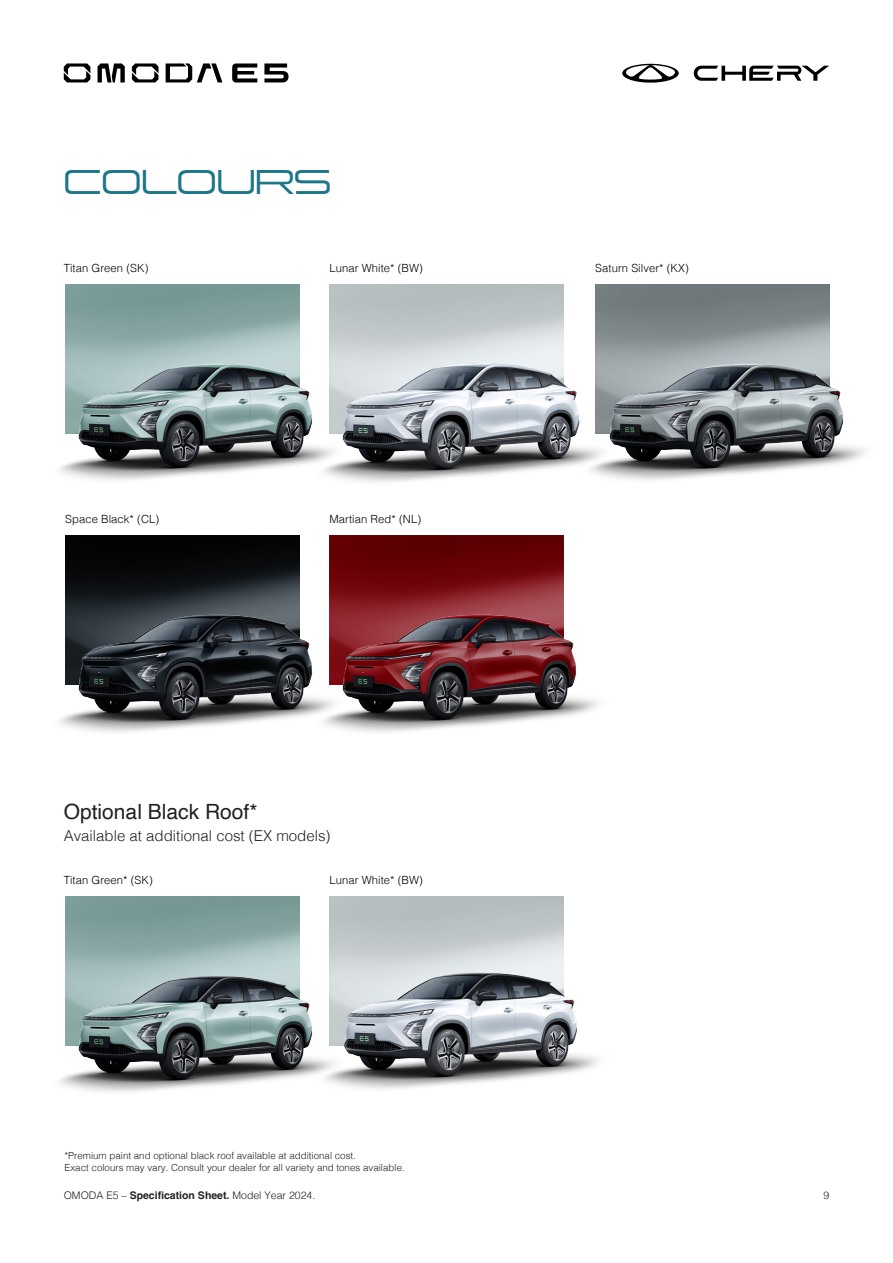
<style>
.page{position:relative;width:893px;height:1263px;background:#fff}
.page>*{position:absolute;margin:0;border:0;box-sizing:border-box;transform-origin:0 0}
.t1{font:30px "Korataki Lt";color:#1d7689}
.Disclaimer{font:21px "Helvetica";color:#231f20}
.Disclaimer-2{font:300 15px "Helvetica";color:#231f20}
.Body{font:300 11.25px "Helvetica";letter-spacing:.005em;color:#000}
.t2{font:300 10.5px "Helvetica";color:#231f20}
.Disclaimer-3{font:300 9.75px/12.3px "Helvetica";color:#231f20}
.s1{font-weight:700}
</style>
<div class="page">
<svg style="left:64px;top:63px;width:26px;height:19px"></svg>
<svg style="left:98px;top:63px;width:27px;height:19px"></svg>
<svg style="left:166px;top:63px;width:56px;height:19px"></svg>
<svg style="left:232px;top:63px;width:25px;height:19px"></svg>
<svg style="left:132px;top:63px;width:27px;height:19px"></svg>
<svg style="left:264px;top:63px;width:25px;height:19px"></svg>
<img style="left:595px;top:352px;width:270px;height:128px">
<img style="left:360px;top:364px;width:253px;height:118px">
<img style="left:59px;top:352px;width:301px;height:129px">
<img style="left:65px;top:536px;width:234px;height:68px">
<img style="left:330px;top:536px;width:233px;height:68px">
<img style="left:360px;top:604px;width:238px;height:128px">
<img style="left:59px;top:604px;width:301px;height:128px">
<img style="left:59px;top:964px;width:246px;height:128px">
<img style="left:305px;top:964px;width:294px;height:125px">
<svg style="left:694px;top:66px;width:135px;height:15px"></svg>
<svg style="left:622px;top:64px;width:57px;height:19px"></svg>
<p class="t1" style="left:64px;top:164px;width:269px">COLOURS</p>
<p class="Body" style="left:64px;top:258px;width:86px">Titan Green (SK)</p>
<p class="Body" style="left:330px;top:258px;width:95px">Lunar White* (BW)</p>
<p class="Body" style="left:595px;top:258px;width:95px">Saturn Silver* (KX)</p>
<p class="Body" style="left:65px;top:509px;width:96px">Space Black* (CL)</p>
<p class="Body" style="left:330px;top:509px;width:93px">Martian Red* (NL)</p>
<p class="Disclaimer" style="left:64px;top:795px;width:195px">Optional Black Roof*</p>
<p class="Disclaimer-2" style="left:64px;top:823px;width:268px">Available at additional cost (EX models)</p>
<p class="Body" style="left:64px;top:870px;width:91px">Titan Green* (SK)</p>
<p class="Body" style="left:330px;top:870px;width:95px">Lunar White* (BW)</p>
<p class="Disclaimer-3" style="left:64px;top:1148px;width:342px">*Premium paint and optional black roof available at additional cost.<br>Exact colours may vary. Consult your dealer for all variety and tones available.</p>
<p class="t2" style="left:64px;top:1186px;width:253px">OMODA E5 – <span class="s1">Specification Sheet.</span> Model Year 2024.</p>
<p class="t2" style="left:823px;top:1186px;width:7px">9</p>
</div>
